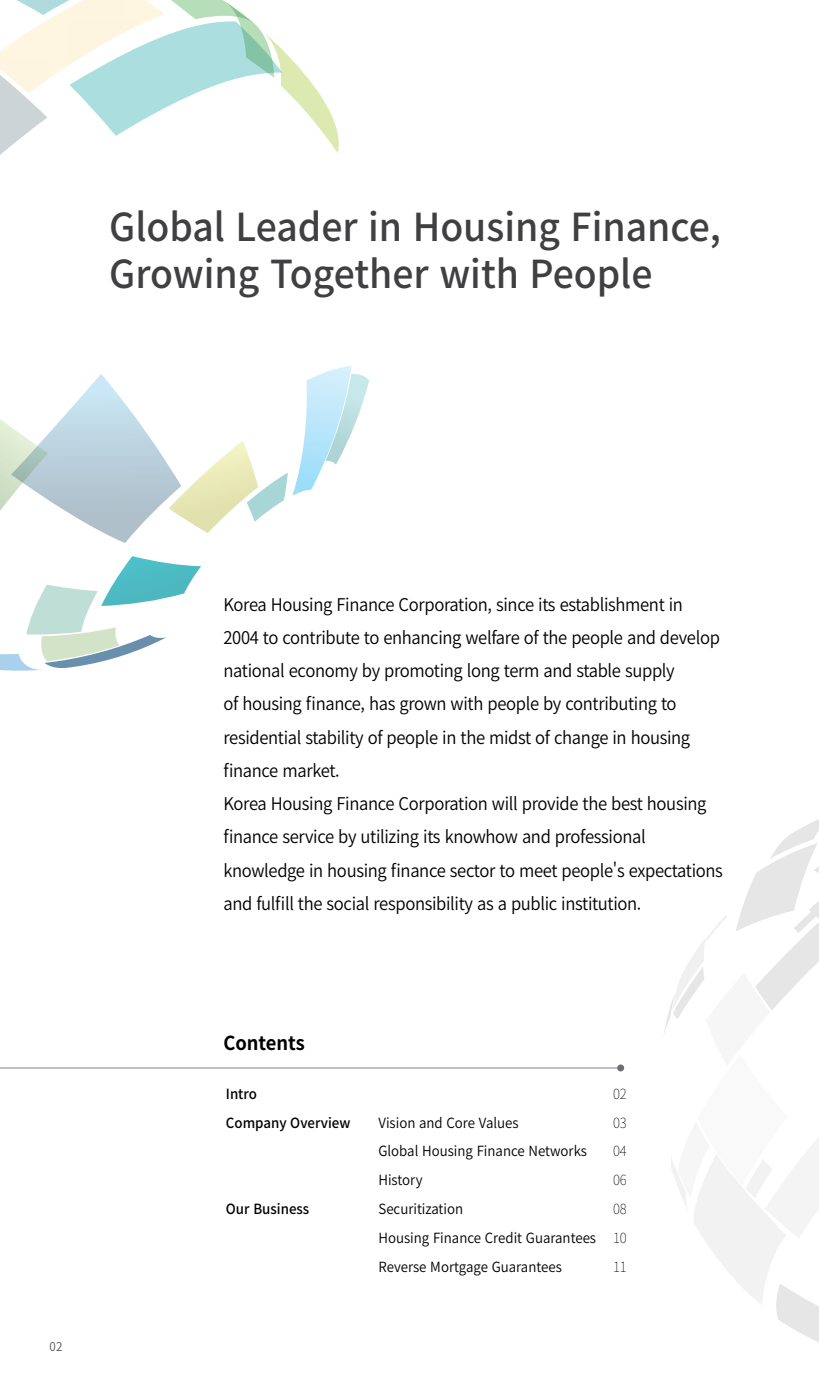
<style>
.page{position:relative;width:819px;height:1389px;background:#fff}
.page>*{position:absolute;margin:0;border:0;box-sizing:border-box;transform-origin:0 0}
.t1{font:500 38.5px/47.2px "Noto Sans CJ Kkr";color:#404042}
.t2{font:700 19.25px "Noto Sans CJ Kkr";color:#000;scale:.95 1}
.t3{font:600 17.5px/33.2px "Noto Sans CJ Kkr";letter-spacing:-.02em;color:#000;scale:.95 1}
.t4{font:600 14px/28.9px "Noto Sans CJ Kkr";color:#000;text-align:justify;scale:.95 1}
.t5{font:500 14px "Noto Sans CJ Kkr";color:#000;scale:.95 1}
.t6{font:100 14px "Noto Sans CJ Kkr";color:#000;scale:.95 1}
.t7{font:600 12.25px "Noto Sans CJ Kkr";color:#58585b;scale:.95 1}
.s1{font-weight:100}
</style>
<div class="page">
<svg style="left:0;top:0;width:339px;height:155px"></svg>
<svg style="left:0;top:366px;width:369px;height:305px"></svg>
<svg style="left:664px;top:819px;width:155px;height:523px"></svg>
<hr style="left:0;top:1068px;width:622px;height:1px;background:#808284">
<div style="left:617px;top:1064px;width:7px;height:7px;background:#6d6e71;border-radius:50%"></div>
<h1 class="t1" style="left:109px;top:204px;width:613px">Global Leader in Housing Finance,<br>Growing Together with People</h1>
<p class="t7" style="left:50px;top:1339px;width:15px">02</p>
<p class="t3" style="left:223px;top:588px;width:527px">Korea Housing Finance Corporation, since its establishment in<br>2004 to contribute to enhancing welfare of the people and develop national economy by promoting long term and stable supply<br>of housing finance, has grown with people by contributing to residential stability of people in the midst of change in housing finance market.<br>Korea Housing Finance Corporation will provide the best housing finance service by utilizing its knowhow and professional knowledge in housing finance sector to meet people's expectations and fulfill the social responsibility as a public institution.</p>
<p class="t2" style="left:223px;top:1032px;width:87px">Contents</p>
<p class="t5" style="left:226px;top:1086px;width:34px">Intro</p>
<p class="t6" style="left:613px;top:1086px;width:16px">02</p>
<p class="t5" style="left:226px;top:1114px;width:132px">Company Overview</p>
<p class="t4" style="left:378px;top:1108px;width:149px">Vision and Core Values</p>
<p class="t6" style="left:613px;top:1114px;width:16px">03</p>
<p class="t4" style="left:378px;top:1137px;width:221px">Global Housing Finance Networks</p>
<p class="t6" style="left:613px;top:1143px;width:16px">04</p>
<p class="t4" style="left:378px;top:1166px;width:48px">History</p>
<p class="t6" style="left:613px;top:1172px;width:16px">06</p>
<p class="t5" style="left:226px;top:1201px;width:89px">Our Business</p>
<p class="t4" style="left:378px;top:1195px;width:91px">Securitization</p>
<p class="t4" style="left:378px;top:1195px;width:263px;text-indent:234px"><span class="s1">08<br></span>Housing Finance Credit Guarantees <span class="s1">10<br></span>Reverse Mortgage Guarantees</p>
<p class="t6" style="left:613px;top:1259px;width:16px">11</p>
</div>
